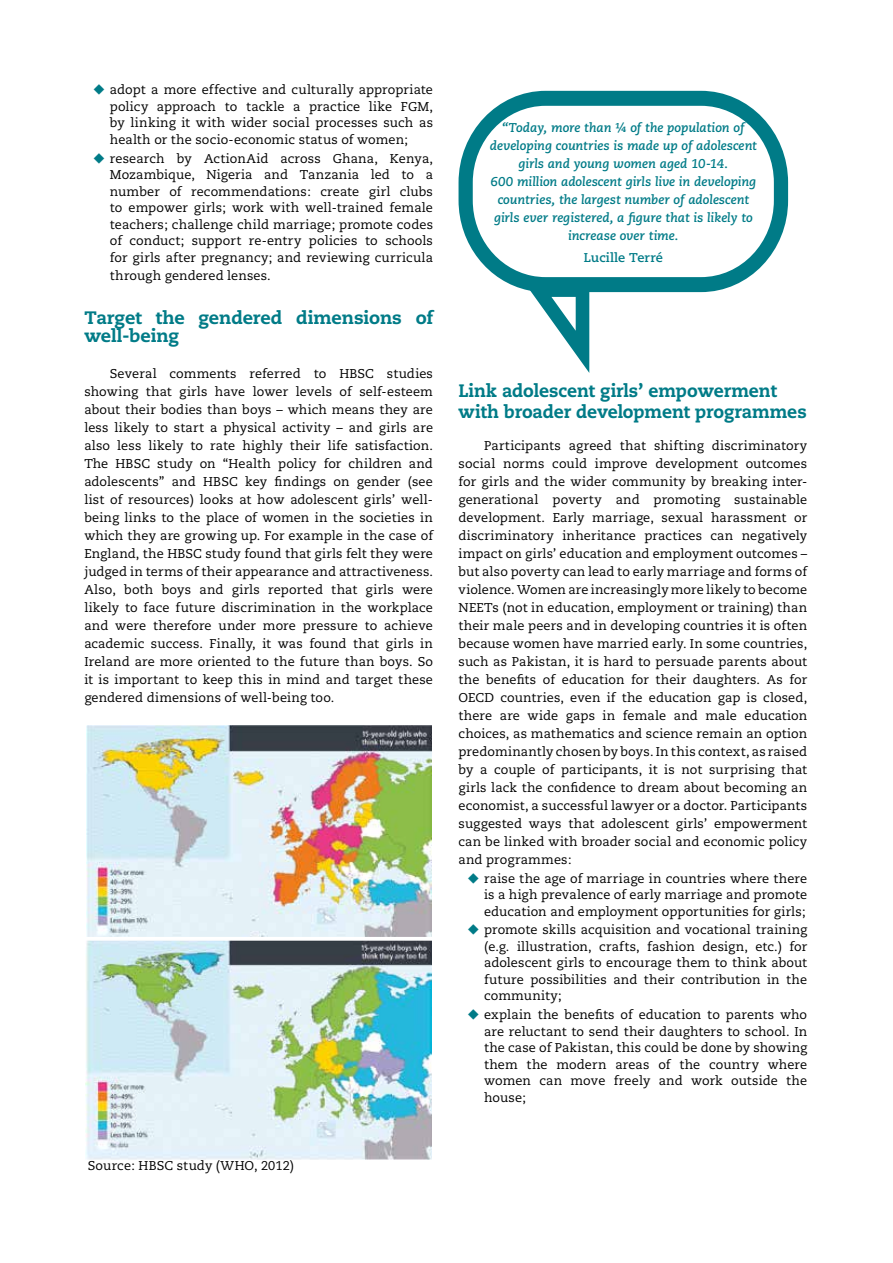
<style>
.page{position:relative;width:893px;height:1263px;background:#fff}
.page>*{position:absolute;margin:0;border:0;box-sizing:border-box;transform-origin:0 0}
.t1{font:800 18px/18px "Caecilia";letter-spacing:-.01em;color:#007b87}
.t2{font:12.75px/18px "Caecilia";letter-spacing:.01em;color:#000;text-align:justify}
.t3{font:italic 700 12.75px/18px "Caecilia";letter-spacing:-.005em;color:#007b87;text-align:center}
.t4{font:700 12.75px "Caecilia";letter-spacing:.005em;color:#007b87}
</style>
<div class="page">
<img style="left:86px;top:726px;width:345px;height:211px">
<img style="left:86px;top:941px;width:346px;height:218px">
<svg style="left:459px;top:91px;width:329px;height:201px"></svg>
<svg style="left:525px;top:283px;width:64px;height:90px"></svg>
<svg style="left:88px;top:940px;width:344px;height:1px"></svg>
<p class="t2" style="left:110px;top:82px;width:325px;line-height:16.5px">adopt a more effective and culturally appropriate policy approach to tackle a practice like FGM, by linking it with wider social processes such as health or the socio-economic status of women;</p>
<p class="t2" style="left:110px;top:150px;width:325px;line-height:16.5px">research by ActionAid across Ghana, Kenya, Mozambique, Nigeria and Tanzania led to a number of recommendations: create girl clubs to empower girls; work with well-trained female teachers; challenge child marriage; promote codes of conduct; support re-entry policies to schools for girls after pregnancy; and reviewing curricula</p>
<p class="t2" style="left:110px;top:266px;width:162px">through gendered lenses.</p>
<h1 class="t1" style="left:84px;top:309px;width:350px">Target the gendered dimensions of well-being</h1>
<p class="t2" style="left:84px;top:365px;width:350px;text-indent:26px">Several comments referred to HBSC studies showing that girls have lower levels of self-esteem about their bodies than boys – which means they are less likely to start a physical activity – and girls are also less likely to rate highly their life satisfaction.<br>The HBSC study on “Health policy for children and adolescents” and HBSC key findings on gender (see list of resources) looks at how adolescent girls’ well&shy;being links to the place of women in the societies in which they are growing up. For example in the case of England, the HBSC study found that girls felt they were judged in terms of their appearance and attractiveness.<br>Also, both boys and girls reported that girls were likely to face future discrimination in the workplace and were therefore under more pressure to achieve academic success. Finally, it was found that girls in Ireland are more oriented to the future than boys. So it is important to keep this in mind and target these gendered dimensions of well-being too.</p>
<p class="t2" style="left:88px;top:1157px;width:208px">Source: HBSC study (WHO, 2012)</p>
<p class="t3" style="left:490px;top:118px;width:269px">“Today, more than ¼ of the population of developing countries is made up of adolescent girls and young women aged 10-14.<br>600 million adolescent girls live in developing countries, the largest number of adolescent girls ever registered, a figure that is likely to increase over time.</p>
<p class="t4" style="left:584px;top:250px;width:81px">Lucille Terré</p>
<h1 class="t1" style="left:459px;top:380px;width:350px;line-height:21px">Link adolescent girls’ empowerment with broader development programmes</h1>
<p class="t2" style="left:459px;top:437px;width:350px;text-indent:26px">Participants agreed that shifting discriminatory social norms could improve development outcomes for girls and the wider community by breaking inter&shy;generational poverty and promoting sustainable development. Early marriage, sexual harassment or discriminatory inheritance practices can negatively impact on girls’ education and employment outcomes – but also poverty can lead to early marriage and forms of violence. Women are increasingly more likely to become NEETs (not in education, employment or training) than their male peers and in developing countries it is often because women have married early. In some countries, such as Pakistan, it is hard to persuade parents about the benefits of education for their daughters. As for OECD countries, even if the education gap is closed, there are wide gaps in female and male education choices, as mathematics and science remain an option predominantly chosen by boys. In this context, as raised by a couple of participants, it is not surprising that girls lack the confidence to dream about becoming an economist, a successful lawyer or a doctor. Participants suggested ways that adolescent girls’ empowerment can be linked with broader social and economic policy and programmes:</p>
<p class="t2" style="left:484px;top:870px;width:325px;line-height:16.5px">raise the age of marriage in countries where there is a high prevalence of early marriage and promote education and employment opportunities for girls;</p>
<p class="t2" style="left:484px;top:922px;width:325px;line-height:16.5px">promote skills acquisition and vocational training (e.g. illustration, crafts, fashion design, etc.) for adolescent girls to encourage them to think about future possibilities and their contribution in the community;</p>
<p class="t2" style="left:484px;top:1007px;width:325px;line-height:16.5px">explain the benefits of education to parents who are reluctant to send their daughters to school. In the case of Pakistan, this could be done by showing them the modern areas of the country where women can move freely and work outside the house;</p>
</div>
